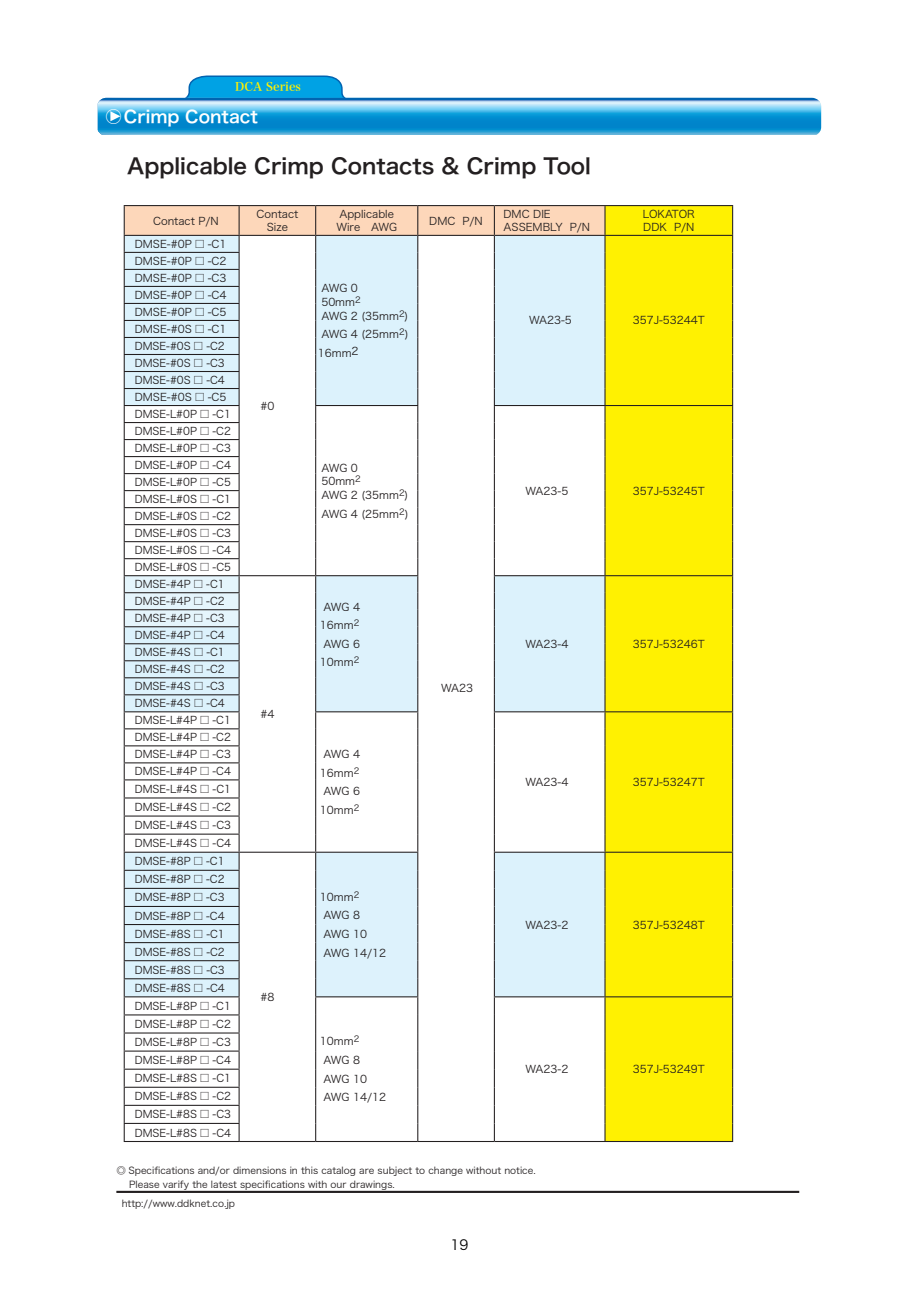
<style>
.page{position:relative;width:919px;height:1289px;background:#fff}
.page>*{position:absolute;margin:0;border:0;box-sizing:border-box;transform-origin:0 0}
.t1{font:21.3px "Hira Kaku Pro W6";color:#231f20}
.t2{font:16.95px "Hira Kaku Pro W6";color:#fff}
.t3{font:13.8px "Hira Kaku Pro W3";color:#000}
.t4{font:11.7px "Hira Min Pro W6";color:#fff101}
.t5{font:10.65px/17px "Hira Kaku Pro W3";color:#231f20}
.t6{font:9.6px/13.8px "Hira Kaku Pro W3";color:#231f20}
</style>
<div class="page">
<hr style="left:116px;top:1190px;width:683px;height:2px;background:#231f20">
<svg style="left:98px;top:75px;width:723px;height:60px"></svg>
<div style="left:605px;top:206px;width:127px;height:934px;background:#fff101"></div>
<hr style="left:605px;top:235px;width:128px;height:1px;background:#231f20">
<hr style="left:605px;top:405px;width:128px;height:1px;background:#231f20">
<hr style="left:605px;top:575px;width:128px;height:1px;background:#231f20">
<hr style="left:605px;top:711px;width:128px;height:1px;background:#231f20">
<hr style="left:605px;top:851px;width:128px;height:1px;background:#231f20">
<hr style="left:605px;top:996px;width:128px;height:1px;background:#231f20">
<svg style="left:732px;top:206px;width:1px;height:934px"></svg>
<hr style="left:124px;top:1140px;width:115px;height:1px;background:#231f20">
<hr style="left:239px;top:1140px;width:76px;height:1px;background:#231f20">
<hr style="left:315px;top:1140px;width:103px;height:1px;background:#231f20">
<hr style="left:418px;top:1140px;width:76px;height:1px;background:#231f20">
<hr style="left:494px;top:1140px;width:111px;height:1px;background:#231f20">
<hr style="left:605px;top:1140px;width:128px;height:1px;background:#231f20">
<svg style="left:124px;top:205px;width:481px;height:935px"></svg>
<hr style="left:124px;top:235px;width:115px;height:1px;background:#231f20">
<hr style="left:239px;top:235px;width:76px;height:1px;background:#231f20">
<hr style="left:605px;top:205px;width:128px;height:1px;background:#231f20">
<hr style="left:315px;top:205px;width:103px;height:1px;background:#231f20">
<hr style="left:124px;top:205px;width:115px;height:1px;background:#231f20">
<hr style="left:239px;top:205px;width:76px;height:1px;background:#231f20">
<p class="t4" style="left:235px;top:77px;width:67px">DCA Series</p>
<h2 class="t2" style="left:105px;top:101px;width:154px">○ Crimp Contact</h2>
<h1 class="t1" style="left:127px;top:146px;width:465px">Applicable Crimp Contacts &amp; Crimp Tool</h1>
<p class="t5" style="left:153px;top:211px;width:67px">Contact P/N</p>
<p class="t5" style="left:256px;top:206px;width:43px;line-height:13.8px;text-align:center">Contact<br>Size</p>
<p class="t5" style="left:336px;top:206px;width:62px;line-height:13.8px">Applicable<br>Wire AWG</p>
<p class="t5" style="left:429px;top:211px;width:55px">DMC P/N</p>
<p class="t5" style="left:503px;top:206px;width:88px;line-height:13.8px">DMC DIE<br>ASSEMBLY P/N</p>
<p class="t5" style="left:642px;top:206px;width:54px;line-height:13.8px">LOKATOR<br>DDK P/N</p>
<p class="t5" style="left:135px;top:235px;width:93px">DMSE-#0P □ -C1</p>
<p class="t5" style="left:135px;top:252px;width:98px">DMSE-#0P □ -C2<br>DMSE-#0P □ -C3<br>DMSE-#0P □ -C4<br>DMSE-#0P □ -C5<br>DMSE-#0S □ -C1<br>DMSE-#0S □ -C2<br>DMSE-#0S □ -C3<br>DMSE-#0S □ -C4<br>DMSE-#0S □ -C5<br>DMSE-L#0P □ -C1</p>
<p class="t5" style="left:135px;top:422px;width:98px;text-align:justify">DMSE-L#0P □ -C2<br>DMSE-L#0P □ -C3<br>DMSE-L#0P □ -C4<br>DMSE-L#0P □ -C5<br>DMSE-L#0S □ -C1<br>DMSE-L#0S □ -C2<br>DMSE-L#0S □ -C3<br>DMSE-L#0S □ -C4<br>DMSE-L#0S □ -C5<br>DMSE-#4P □ -C1</p>
<p class="t5" style="left:135px;top:592px;width:98px">DMSE-#4P □ -C2<br>DMSE-#4P □ -C3<br>DMSE-#4P □ -C4<br>DMSE-#4S □ -C1<br>DMSE-#4S □ -C2<br>DMSE-#4S □ -C3<br>DMSE-#4S □ -C4<br>DMSE-L#4P □ -C1</p>
<p class="t5" style="left:135px;top:727px;width:98px;line-height:17.7px;text-align:justify">DMSE-L#4P □ -C2<br>DMSE-L#4P □ -C3<br>DMSE-L#4P □ -C4<br>DMSE-L#4S □ -C1<br>DMSE-L#4S □ -C2<br>DMSE-L#4S □ -C3<br>DMSE-L#4S □ -C4<br>DMSE-#8P □ -C1</p>
<p class="t5" style="left:135px;top:869px;width:98px;line-height:18px">DMSE-#8P □ -C2<br>DMSE-#8P □ -C3<br>DMSE-#8P □ -C4<br>DMSE-#8S □ -C1<br>DMSE-#8S □ -C2<br>DMSE-#8S □ -C3<br>DMSE-#8S □ -C4<br>DMSE-L#8P □ -C1</p>
<p class="t5" style="left:135px;top:1014px;width:98px;line-height:18px;text-align:justify">DMSE-L#8P □ -C2<br>DMSE-L#8P □ -C3<br>DMSE-L#8P □ -C4<br>DMSE-L#8S □ -C1<br>DMSE-L#8S □ -C2<br>DMSE-L#8S □ -C3<br>DMSE-L#8S □ -C4</p>
<p class="t5" style="left:260px;top:396px;width:15px">#0</p>
<p class="t5" style="left:260px;top:704px;width:16px">#4</p>
<p class="t5" style="left:260px;top:987px;width:15px">#8</p>
<p class="t5" style="left:321px;top:280px;width:89px;line-height:13.8px">AWG 0<br>50mm<sup>2<br></sup>AWG 2 (35mm<sup>2</sup>)</p>
<p class="t5" style="left:318px;top:324px;width:92px;line-height:18.6px;text-indent:4px">AWG 4 (25mm<sup>2</sup>)<br>16mm2</p>
<p class="t5" style="left:321px;top:460px;width:89px;line-height:13.8px">AWG 0<br>50mm<sup>2<br></sup>AWG 2 (35mm<sup>2</sup>)</p>
<p class="t5" style="left:321px;top:504px;width:89px">AWG 4 (25mm<sup>2</sup>)</p>
<p class="t5" style="left:320px;top:596px;width:42px;line-height:18.6px;text-align:center">AWG 4<br>16mm<sup>2<br></sup>AWG 6<br>10mm<sup>2</sup></p>
<p class="t5" style="left:320px;top:744px;width:42px;line-height:18.6px;text-align:center">AWG 4<br>16mm<sup>2<br></sup>AWG 6<br>10mm<sup>2</sup></p>
<p class="t5" style="left:323px;top:886px;width:64px;line-height:18.6px;text-indent:-4px">10mm<sup>2<br></sup>AWG 8<br>AWG 10<br>AWG 14/12</p>
<p class="t5" style="left:323px;top:1031px;width:64px;line-height:18.6px;text-indent:-4px">10mm<sup>2<br></sup>AWG 8<br>AWG 10<br>AWG 14/12</p>
<p class="t5" style="left:441px;top:679px;width:33px">WA23</p>
<p class="t5" style="left:529px;top:311px;width:44px">WA23-5</p>
<p class="t5" style="left:632px;top:311px;width:74px">357J-53244T</p>
<p class="t5" style="left:525px;top:481px;width:44px">WA23-5</p>
<p class="t5" style="left:632px;top:481px;width:74px">357J-53245T</p>
<p class="t5" style="left:525px;top:634px;width:44px">WA23-4</p>
<p class="t5" style="left:632px;top:634px;width:74px">357J-53246T</p>
<p class="t5" style="left:525px;top:772px;width:44px">WA23-4</p>
<p class="t5" style="left:632px;top:772px;width:74px">357J-53247T</p>
<p class="t5" style="left:525px;top:915px;width:44px">WA23-2</p>
<p class="t5" style="left:632px;top:915px;width:74px">357J-53248T</p>
<p class="t5" style="left:525px;top:1059px;width:44px">WA23-2</p>
<p class="t5" style="left:632px;top:1059px;width:74px">357J-53249T</p>
<p class="t6" style="left:116px;top:1162px;width:421px">◎ Specifications and/or dimensions in this catalog are subject to change without notice.　 Please varify the latest specifications with our drawings.</p>
<p class="t6" style="left:122px;top:1195px;width:115px">http://www.ddknet.co.jp</p>
<p class="t3" style="left:450px;top:1232px;width:20px">19</p>
</div>
